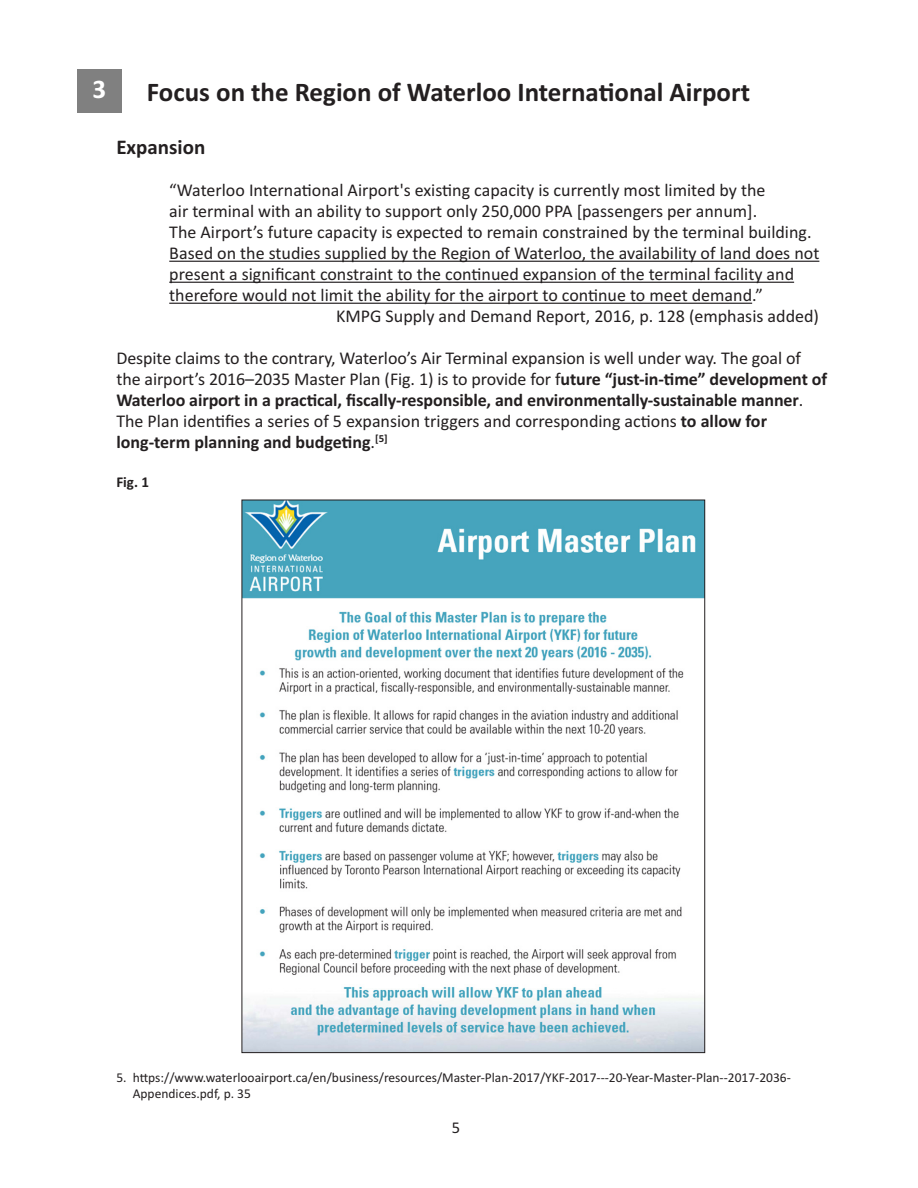
<style>
.page{position:relative;width:918px;height:1188px;background:#fff}
.page>*{position:absolute;margin:0;border:0;box-sizing:border-box;transform-origin:0 0}
.t1{font:700 27px "Calibri";color:#231f20}
.t2{font:700 27px "Calibri";color:#fff}
.t3{font:700 21px "Calibri";color:#231f20}
.t4{font:18px/21px "Calibri";color:#231f20}
.t5{font:16.5px "Calibri";color:#231f20}
.t6{font:700 15px "Calibri";color:#231f20}
.t7{font:13.5px/16.5px "Calibri";color:#231f20}
.s1{font-weight:700}
</style>
<div class="page">
<hr style="left:169px;top:261px;width:650px;height:1px;background:#231f20">
<hr style="left:169px;top:282px;width:625px;height:1px;background:#231f20">
<hr style="left:169px;top:303px;width:583px;height:1px;background:#231f20">
<div style="left:77px;top:70px;width:45px;height:43px;background:#808080"></div>
<img style="left:244px;top:502px;width:459px;height:549px">
<h1 class="t2" style="left:93px;top:73px;width:15px">3</h1>
<h1 class="t1" style="left:147px;top:76px;width:605px">Focus on the Region of Waterloo International Airport</h1>
<p class="t3" style="left:116px;top:135px;width:90px">Expansion</p>
<p class="t4" style="left:169px;top:179px;width:598px">“Waterloo International Airport's existing capacity is currently most limited by the</p>
<p class="t4" style="left:169px;top:200px;width:590px">air terminal with an ability to support only 250,000 PPA [passengers per annum].</p>
<p class="t4" style="left:169px;top:221px;width:644px">The Airport’s future capacity is expected to remain constrained by the terminal building.</p>
<p class="t4" style="left:169px;top:242px;width:652px">Based on the studies supplied by the Region of Waterloo, the availability of land does not</p>
<p class="t4" style="left:169px;top:263px;width:626px">present a significant constraint to the continued expansion of the terminal facility and</p>
<p class="t4" style="left:169px;top:284px;width:595px">therefore would not limit the ability for the airport to continue to meet demand.”</p>
<p class="t4" style="left:336px;top:305px;width:484px">KMPG Supply and Demand Report, 2016, p. 128 (emphasis added)</p>
<p class="t4" style="left:116px;top:347px;width:712px">Despite claims to the contrary, Waterloo’s Air Terminal expansion is well under way. The goal of the airport’s 2016–2035 Master Plan (Fig. 1) is to provide for f<span class="s1">uture “just-in-time” development of Waterloo airport in a practical, fiscally-responsible, and environmentally-sustainable manner</span>.<br>The Plan identifies a series of 5 expansion triggers and corresponding actions <span class="s1">to allow for long-term planning and budgeting</span>.<sup>[5]</sup></p>
<p class="t6" style="left:116px;top:473px;width:34px">Fig. 1</p>
<p class="t7" style="left:133px;top:1069px;width:660px;text-indent:-16px">5. https://www.waterlooairport.ca/en/business/resources/Master-Plan-2017/YKF-2017---20-Year-Master-Plan--2017-2036-<br>Appendices.pdf, p. 35</p>
<p class="t5" style="left:452px;top:1118px;width:10px">5</p>
</div>
